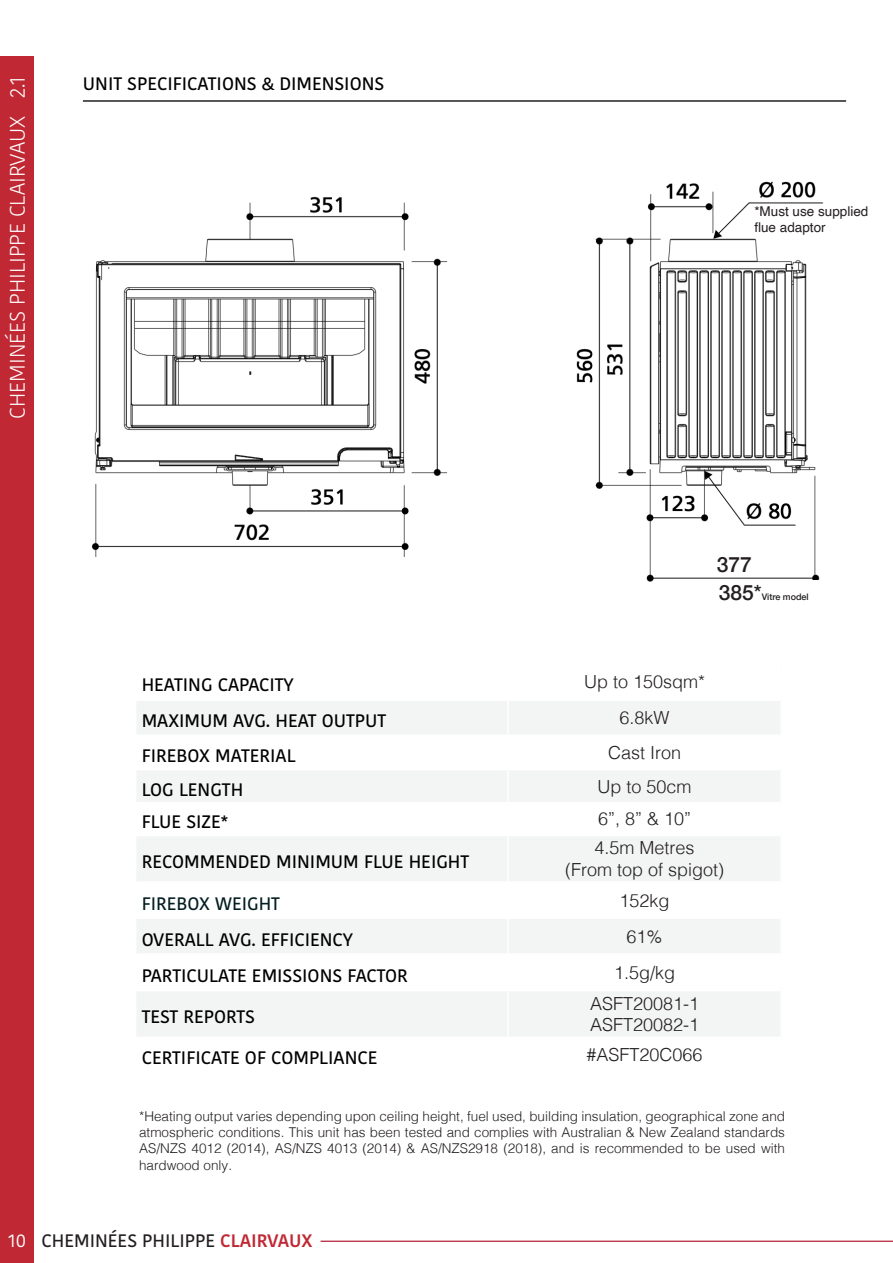
<style>
.page{position:relative;width:893px;height:1263px;background:#fff}
.page>*{position:absolute;margin:0;border:0;box-sizing:border-box;transform-origin:0 0}
.t1{font:300 21px "Kohinoor Bangla";color:#fff}
.t2{font:500 21px "Helvetica Neue";color:#231f20}
.t3{font:500 18px "Kohinoor Bangla";color:#000}
.t4{font:300 18px "Helvetica";color:#231f20}
.t5{font:500 18px "Kohinoor Bangla";color:#231f20}
.t6{font:500 18px "Kohinoor Bangla";color:#051e22}
.t7{font:300 13.5px/16.2px "Helvetica";color:#231f20;text-align:justify}
.t8{font:13.5px "Helvetica";color:#231f20}
.t9{font:500 9px "Helvetica Neue";color:#231f20}
.s1{font-weight:400;color:#fff}
.s2{font-weight:600;color:#c02834}
</style>
<div class="page">
<div style="left:0;top:56px;width:33px;height:1207px;background:#c02834"></div>
<hr style="left:321px;top:1241px;width:572px;height:1px;background:#ab0a22">
<div style="left:136px;top:664px;width:646px;height:406px;background:#f3f4f4"></div>
<img style="left:92px;top:181px;width:731px;height:401px">
<div style="left:136px;top:664px;width:644px;height:35px;background:#fff"></div>
<div style="left:136px;top:736px;width:644px;height:33px;background:#fff"></div>
<div style="left:136px;top:803px;width:644px;height:32px;background:#fff"></div>
<div style="left:136px;top:883px;width:644px;height:34px;background:#fff"></div>
<div style="left:136px;top:955px;width:644px;height:35px;background:#fff"></div>
<div style="left:136px;top:1038px;width:644px;height:32px;background:#fff"></div>
<hr style="left:507px;top:664px;width:2px;height:35px;background:#fff">
<hr style="left:780px;top:664px;width:2px;height:35px;background:#fff">
<hr style="left:135px;top:699px;width:373px;height:2px;background:#fff">
<hr style="left:508px;top:699px;width:274px;height:2px;background:#fff">
<hr style="left:507px;top:701px;width:2px;height:33px;background:#fff">
<hr style="left:780px;top:701px;width:2px;height:33px;background:#fff">
<hr style="left:135px;top:734px;width:373px;height:2px;background:#fff">
<hr style="left:508px;top:734px;width:274px;height:2px;background:#fff">
<hr style="left:507px;top:736px;width:2px;height:33px;background:#fff">
<hr style="left:780px;top:736px;width:2px;height:33px;background:#fff">
<hr style="left:135px;top:769px;width:373px;height:1px;background:#fff">
<hr style="left:508px;top:769px;width:274px;height:1px;background:#fff">
<hr style="left:507px;top:770px;width:2px;height:32px;background:#fff">
<hr style="left:780px;top:770px;width:2px;height:32px;background:#fff">
<hr style="left:135px;top:802px;width:373px;height:1px;background:#fff">
<hr style="left:508px;top:802px;width:274px;height:1px;background:#fff">
<hr style="left:507px;top:803px;width:2px;height:32px;background:#fff">
<hr style="left:780px;top:803px;width:2px;height:32px;background:#fff">
<hr style="left:135px;top:835px;width:373px;height:1px;background:#fff">
<hr style="left:508px;top:835px;width:274px;height:1px;background:#fff">
<hr style="left:507px;top:836px;width:2px;height:45px;background:#fff">
<hr style="left:780px;top:836px;width:2px;height:45px;background:#fff">
<hr style="left:135px;top:881px;width:373px;height:2px;background:#fff">
<hr style="left:508px;top:881px;width:274px;height:2px;background:#fff">
<hr style="left:507px;top:883px;width:2px;height:34px;background:#fff">
<hr style="left:780px;top:883px;width:2px;height:34px;background:#fff">
<hr style="left:135px;top:917px;width:373px;height:2px;background:#fff">
<hr style="left:508px;top:917px;width:274px;height:2px;background:#fff">
<hr style="left:507px;top:919px;width:2px;height:34px;background:#fff">
<hr style="left:780px;top:919px;width:2px;height:34px;background:#fff">
<hr style="left:135px;top:953px;width:373px;height:2px;background:#fff">
<hr style="left:508px;top:953px;width:274px;height:2px;background:#fff">
<hr style="left:507px;top:955px;width:2px;height:35px;background:#fff">
<hr style="left:780px;top:955px;width:2px;height:35px;background:#fff">
<hr style="left:135px;top:990px;width:373px;height:1px;background:#fff">
<hr style="left:508px;top:990px;width:274px;height:1px;background:#fff">
<hr style="left:507px;top:991px;width:2px;height:45px;background:#fff">
<hr style="left:780px;top:991px;width:2px;height:45px;background:#fff">
<hr style="left:135px;top:1036px;width:373px;height:2px;background:#fff">
<hr style="left:508px;top:1036px;width:274px;height:2px;background:#fff">
<hr style="left:507px;top:1038px;width:2px;height:33px;background:#fff">
<hr style="left:780px;top:1038px;width:2px;height:33px;background:#fff">
<hr style="left:83px;top:100px;width:763px;height:2px;background:#231f20">
<div style="left:446px;top:283px;width:27px;height:167px;background:#fff"></div>
<div style="left:169px;top:553px;width:167px;height:27px;background:#fff"></div>
<div style="left:665px;top:580px;width:198px;height:51px;background:#fff"></div>
<div style="left:447px;top:239px;width:58px;height:241px;background:#fff"></div>
<div style="left:73px;top:557px;width:345px;height:83px;background:#fff"></div>
<div style="left:669px;top:551px;width:130px;height:25px;background:#fff"></div>
<p class="t1" style="left:2px;top:419px;width:344px;rotate:-90deg">CHEMINÉES PHILIPPE CLAIRVAUX 2.1</p>
<p class="t3" style="left:83px;top:69px;width:303px">UNIT SPECIFICATIONS &amp; DIMENSIONS</p>
<p class="t8" style="left:754px;top:201px;width:116px">*Must use supplied</p>
<p class="t8" style="left:754px;top:217px;width:73px">flue adaptor</p>
<p class="t2" style="left:717px;top:548px;width:37px">377</p>
<p class="t2" style="left:719px;top:576px;width:44px">385*</p>
<p class="t9" style="left:762px;top:590px;width:49px">Vitre model</p>
<p class="t3" style="left:142px;top:671px;width:154px">HEATING CAPACITY</p>
<p class="t4" style="left:584px;top:667px;width:123px">Up to 150sqm*</p>
<p class="t3" style="left:142px;top:706px;width:246px">MAXIMUM AVG. HEAT OUTPUT</p>
<p class="t4" style="left:620px;top:702px;width:52px">6.8kW</p>
<p class="t3" style="left:142px;top:741px;width:155px">FIREBOX MATERIAL</p>
<p class="t4" style="left:608px;top:737px;width:75px">Cast Iron</p>
<p class="t3" style="left:142px;top:775px;width:103px">LOG LENGTH</p>
<p class="t4" style="left:598px;top:771px;width:96px">Up to 50cm</p>
<p class="t3" style="left:142px;top:808px;width:88px">FLUE SIZE*</p>
<p class="t4" style="left:598px;top:804px;width:95px">6”, 8” &amp; 10”</p>
<p class="t3" style="left:142px;top:847px;width:329px">RECOMMENDED MINIMUM FLUE HEIGHT</p>
<p class="t4" style="left:595px;top:833px;width:102px">4.5m Metres</p>
<p class="t4" style="left:565px;top:854px;width:161px">(From top of spigot)</p>
<p class="t6" style="left:142px;top:889px;width:140px">FIREBOX WEIGHT</p>
<p class="t4" style="left:620px;top:885px;width:52px">152kg</p>
<p class="t3" style="left:142px;top:925px;width:213px">OVERALL AVG. EFFICIENCY</p>
<p class="t4" style="left:627px;top:921px;width:38px">61%</p>
<p class="t3" style="left:142px;top:961px;width:268px">PARTICULATE EMISSIONS FACTOR</p>
<p class="t4" style="left:614px;top:957px;width:63px">1.5g/kg</p>
<p class="t3" style="left:142px;top:1003px;width:115px">TEST REPORTS</p>
<p class="t4" style="left:590px;top:988px;width:111px">ASFT20081-1</p>
<p class="t4" style="left:590px;top:1009px;width:111px">ASFT20082-1</p>
<p class="t3" style="left:142px;top:1043px;width:237px">CERTIFICATE OF COMPLIANCE</p>
<p class="t4" style="left:587px;top:1039px;width:118px">#ASFT20C066</p>
<p class="t7" style="left:139px;top:1107px;width:647px">*Heating output varies depending upon ceiling height, fuel used, building insulation, geographical zone and atmospheric conditions. This unit has been tested and complies with Australian &amp; New Zealand standards AS/NZS 4012 (2014), AS/NZS 4013 (2014) &amp; AS/NZS2918 (2018), and is recommended to be used with hardwood only.</p>
<p class="t5" style="left:8px;top:1226px;width:306px"><span class="s1">10</span> CHEMINÉES PHILIPPE <span class="s2">CLAIRVAUX</span></p>
</div>
